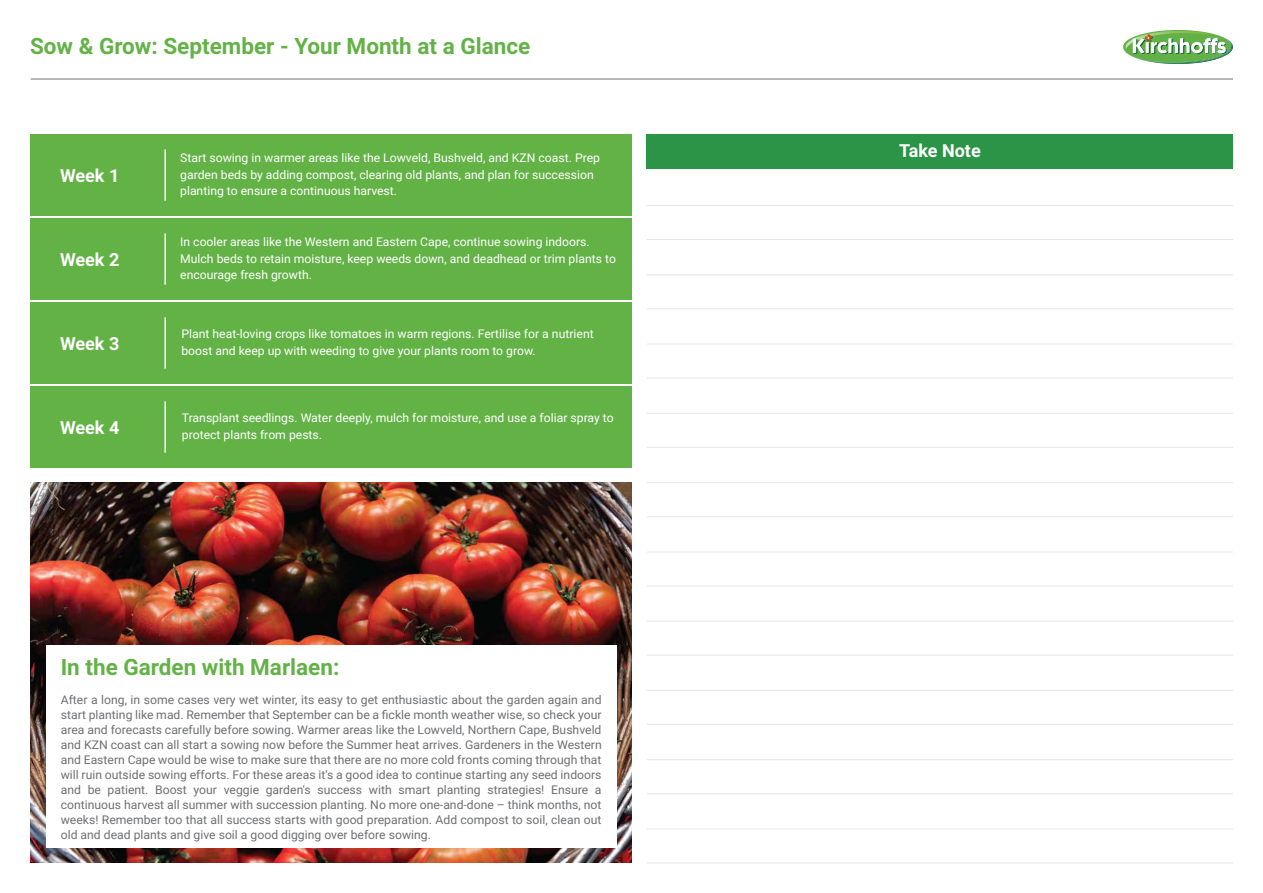
<style>
.page{position:relative;width:1263px;height:893px;background:#fff}
.page>*{position:absolute;margin:0;border:0;box-sizing:border-box;transform-origin:0 0}
.t1{font:700 22.5px "Roboto";color:#63b246}
.t2{font:700 18px "Roboto";color:#fff}
.t3{font:12px/15px "Roboto";color:#6e6f71;text-align:justify}
.t4{font:12px/16.5px "Roboto";color:#fff}
</style>
<div class="page">
<svg style="left:1123px;top:30px;width:110px;height:34px"></svg>
<hr style="left:31px;top:79px;width:1202px;height:1px;background:#6e6f71">
<img style="left:30px;top:483px;width:602px;height:380px">
<div style="left:46px;top:646px;width:570px;height:202px;background:#fff"></div>
<div style="left:30px;top:134px;width:602px;height:82px;background:#63b246"></div>
<hr style="left:164px;top:149px;width:2px;height:52px;background:#fff">
<div style="left:30px;top:386px;width:602px;height:82px;background:#63b246"></div>
<hr style="left:164px;top:401px;width:2px;height:52px;background:#fff">
<div style="left:30px;top:218px;width:602px;height:82px;background:#63b246"></div>
<hr style="left:164px;top:233px;width:2px;height:52px;background:#fff">
<div style="left:30px;top:302px;width:602px;height:82px;background:#63b246"></div>
<hr style="left:164px;top:317px;width:2px;height:52px;background:#fff">
<hr style="left:647px;top:239px;width:586px;height:1px;background:#e6e6e6">
<hr style="left:647px;top:205px;width:586px;height:1px;background:#e6e6e6">
<hr style="left:647px;top:308px;width:586px;height:1px;background:#e6e6e6">
<hr style="left:647px;top:274px;width:586px;height:1px;background:#e6e6e6">
<hr style="left:647px;top:378px;width:586px;height:1px;background:#e6e6e6">
<hr style="left:647px;top:344px;width:586px;height:1px;background:#e6e6e6">
<hr style="left:647px;top:447px;width:586px;height:1px;background:#e6e6e6">
<hr style="left:647px;top:413px;width:586px;height:1px;background:#e6e6e6">
<hr style="left:647px;top:516px;width:586px;height:1px;background:#e6e6e6">
<hr style="left:647px;top:482px;width:586px;height:1px;background:#e6e6e6">
<hr style="left:647px;top:655px;width:586px;height:1px;background:#e6e6e6">
<hr style="left:647px;top:621px;width:586px;height:1px;background:#e6e6e6">
<hr style="left:647px;top:724px;width:586px;height:1px;background:#e6e6e6">
<hr style="left:647px;top:690px;width:586px;height:1px;background:#e6e6e6">
<hr style="left:647px;top:793px;width:586px;height:1px;background:#e6e6e6">
<hr style="left:647px;top:759px;width:586px;height:1px;background:#e6e6e6">
<hr style="left:647px;top:863px;width:586px;height:1px;background:#e6e6e6">
<hr style="left:647px;top:829px;width:586px;height:1px;background:#e6e6e6">
<hr style="left:647px;top:586px;width:586px;height:1px;background:#e6e6e6">
<hr style="left:647px;top:552px;width:586px;height:1px;background:#e6e6e6">
<div style="left:647px;top:134px;width:586px;height:34px;background:#2b9446"></div>
<h1 class="t1" style="left:30px;top:30px;width:502px">Sow &amp; Grow: September - Your Month at a Glance</h1>
<h2 class="t2" style="left:60px;top:163px;width:61px">Week 1</h2>
<h2 class="t2" style="left:60px;top:247px;width:61px">Week 2</h2>
<h2 class="t2" style="left:60px;top:331px;width:61px">Week 3</h2>
<h2 class="t2" style="left:60px;top:414px;width:61px">Week 4</h2>
<p class="t4" style="left:180px;top:149px;width:421px">Start sowing in warmer areas like the Lowveld, Bushveld, and KZN coast. Prep garden beds by adding compost, clearing old plants, and plan for succession planting to ensure a continuous harvest.</p>
<p class="t4" style="left:180px;top:233px;width:437px">In cooler areas like the Western and Eastern Cape, continue sowing indoors.<br>Mulch beds to retain moisture, keep weeds down, and deadhead or trim plants to encourage fresh growth.</p>
<p class="t4" style="left:181px;top:326px;width:414px">Plant heat-loving crops like tomatoes in warm regions. Fertilise for a nutrient</p>
<p class="t4" style="left:181px;top:342px;width:356px">boost and keep up with weeding to give your plants room to grow.</p>
<p class="t4" style="left:182px;top:409px;width:433px">Transplant seedlings. Water deeply, mulch for moisture, and use a foliar spray to</p>
<p class="t4" style="left:182px;top:426px;width:142px">protect plants from pests.</p>
<h1 class="t1" style="left:61px;top:651px;width:280px">In the Garden with Marlaen:</h1>
<p class="t3" style="left:61px;top:691px;width:542px">After a long, in some cases very wet winter, its easy to get enthusiastic about the garden again and start planting like mad. Remember that September can be a fickle month weather wise, so check your area and forecasts carefully before sowing. Warmer areas like the Lowveld, Northern Cape, Bushveld and KZN coast can all start a sowing now before the Summer heat arrives. Gardeners in the Western and Eastern Cape would be wise to make sure that there are no more cold fronts coming through that will ruin outside sowing efforts. For these areas it's a good idea to continue starting any seed indoors and be patient. Boost your veggie garden's success with smart planting strategies! Ensure a continuous harvest all summer with succession planting. No more one-and-done – think months, not weeks! Remember too that all success starts with good preparation. Add compost to soil, clean out old and dead plants and give soil a good digging over before sowing.</p>
<h2 class="t2" style="left:899px;top:138px;width:83px">Take Note</h2>
</div>
